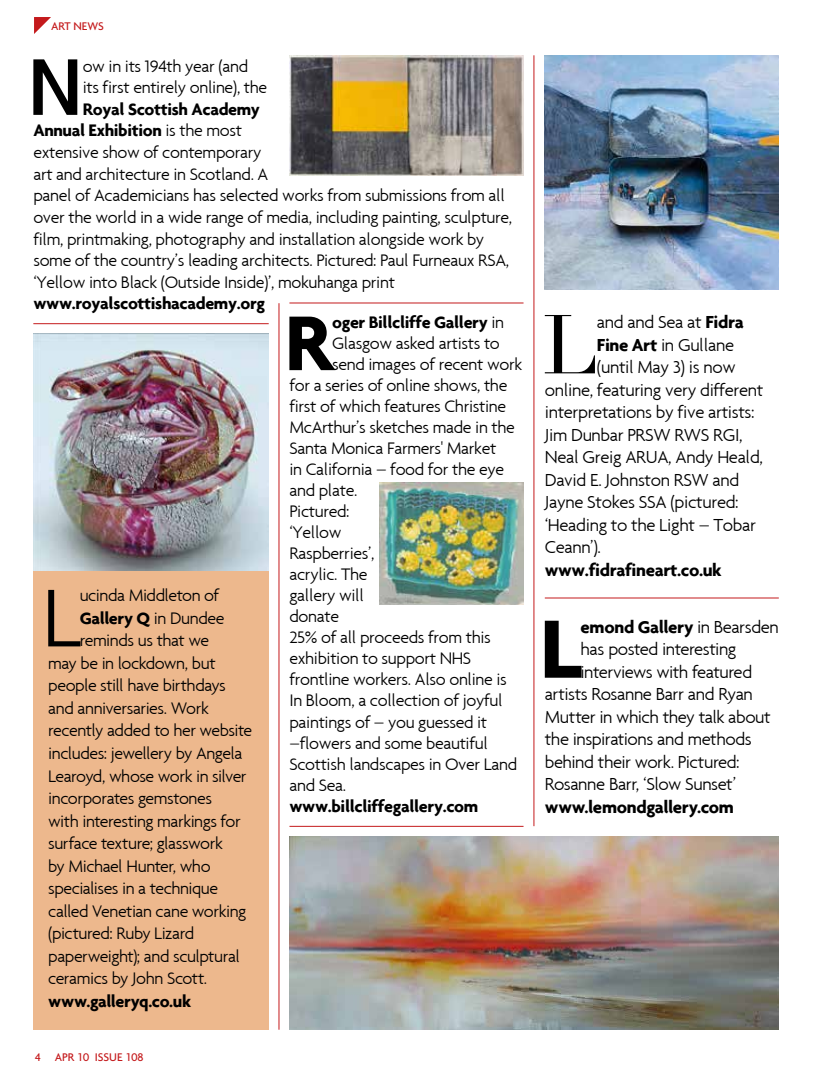
<style>
.page{position:relative;width:830px;height:1085px;background:#fff}
.page>*{position:absolute;margin:0;border:0;box-sizing:border-box;transform-origin:0 0}
.t1{font:700 89.25px "Agenda";color:#000}
.t2{font:300 88.5px "Agenda";color:#000}
.t3{font:700 83.85px "Agenda";color:#000}
.t4{font:81.9px "Didot";color:#000}
.t5{font:700 81.45px "Devanagari Sangam MN";color:#000}
.t6{font:300 18.75px "Agenda";letter-spacing:-.02em;color:#000}
.t7{font:700 18.75px "Agenda";letter-spacing:-.02em;color:#000}
.t8{font:300 18px/21.6px "Agenda";letter-spacing:-.02em;color:#000}
.t9{font:700 18px "Agenda";letter-spacing:-.02em;color:#000}
.t10{font:500 12px "Agenda";color:#c41a1c}
.s1{font-weight:700}
.s2{font-weight:300}
</style>
<div class="page">
<svg style="left:34px;top:17px;width:17px;height:17px"></svg>
<div style="left:33px;top:570px;width:235px;height:459px;background:#edb88d"></div>
<img style="left:33px;top:333px;width:235px;height:237px">
<img style="left:289px;top:836px;width:489px;height:193px">
<img style="left:544px;top:55px;width:234px;height:234px">
<hr style="left:278px;top:303px;width:1px;height:726px;background:#c41a1c">
<hr style="left:533px;top:55px;width:1px;height:771px;background:#c41a1c">
<hr style="left:544px;top:597px;width:234px;height:1px;background:#c41a1c">
<img style="left:289px;top:55px;width:234px;height:120px">
<img style="left:379px;top:482px;width:144px;height:122px">
<hr style="left:289px;top:303px;width:234px;height:1px;background:#c41a1c">
<hr style="left:289px;top:826px;width:234px;height:1px;background:#c41a1c">
<hr style="left:33px;top:323px;width:235px;height:1px;background:#c41a1c">
<p class="t10" style="left:51px;top:19px;width:54px">ART NEWS</p>
<h3 class="t5" style="left:26px;top:39px;width:59px">N</h3>
<p class="t8" style="left:83px;top:55px;width:186px">ow in its 194th year (and its first entirely online), the</p>
<p class="t8" style="left:33px;top:98px;width:480px;text-indent:49px"><span class="s1">Royal Scottish Academy<br>Annual Exhibition</span> is the most<br>extensive show of contemporary<br>art and architecture in Scotland. A<br>panel of Academicians has selected works from submissions from all over the world in a wide range of media, including painting, sculpture, film, printmaking, photography and installation alongside work by some of the country’s leading architects. Pictured: Paul Furneaux RSA, ‘Yellow into Black (Outside Inside)’, mokuhanga print</p>
<p class="t9" style="left:33px;top:292px;width:233px">www.royalscottishacademy.org</p>
<p class="t9" style="left:332px;top:311px;width:173px">oger Billcliffe Gallery <span class="s2">in</span></p>
<p class="t8" style="left:332px;top:332px;width:169px">Glasgow asked artists to</p>
<p class="t8" style="left:332px;top:353px;width:191px">send images of recent work</p>
<p class="t8" style="left:289px;top:374px;width:219px">for a series of online shows, the</p>
<p class="t8" style="left:289px;top:395px;width:218px">first of which features Christine</p>
<p class="t8" style="left:289px;top:416px;width:227px">McArthur’s sketches made in the</p>
<p class="t8" style="left:289px;top:437px;width:208px">Santa Monica Farmers' Market</p>
<p class="t8" style="left:289px;top:458px;width:216px">in California – food for the eye</p>
<p class="t8" style="left:289px;top:479px;width:69px">and plate.</p>
<p class="t8" style="left:289px;top:500px;width:62px">Pictured:</p>
<p class="t8" style="left:289px;top:521px;width:54px">‘Yellow</p>
<p class="t8" style="left:289px;top:542px;width:87px">Raspberries’,</p>
<p class="t8" style="left:289px;top:563px;width:80px">acrylic. The</p>
<p class="t8" style="left:289px;top:584px;width:76px">gallery will</p>
<p class="t8" style="left:289px;top:605px;width:51px">donate</p>
<p class="t8" style="left:289px;top:626px;width:203px">25% of all proceeds from this</p>
<p class="t8" style="left:289px;top:647px;width:183px">exhibition to support NHS</p>
<p class="t8" style="left:289px;top:668px;width:219px">frontline workers. Also online is</p>
<p class="t8" style="left:289px;top:689px;width:214px">In Bloom, a collection of joyful</p>
<p class="t8" style="left:289px;top:710px;width:199px">paintings of – you guessed it</p>
<p class="t8" style="left:289px;top:731px;width:200px">–flowers and some beautiful</p>
<p class="t8" style="left:289px;top:752px;width:229px">Scottish landscapes in Over Land</p>
<p class="t8" style="left:289px;top:773px;width:58px">and Sea.</p>
<p class="t9" style="left:289px;top:794px;width:190px">www.billcliffegallery.com</p>
<h3 class="t3" style="left:285px;top:292px;width:50px">R</h3>
<h2 class="t2" style="left:42px;top:566px;width:41px">L</h2>
<p class="t8" style="left:80px;top:584px;width:141px">ucinda Middleton of</p>
<p class="t9" style="left:80px;top:607px;width:146px">Gallery Q <span class="s2">in Dundee</span></p>
<p class="t8" style="left:80px;top:629px;width:131px">reminds us that we</p>
<p class="t8" style="left:48px;top:652px;width:169px">may be in lockdown, but</p>
<p class="t8" style="left:48px;top:674px;width:179px">people still have birthdays</p>
<p class="t8" style="left:48px;top:697px;width:162px">and anniversaries. Work</p>
<p class="t8" style="left:48px;top:719px;width:205px">recently added to her website</p>
<p class="t8" style="left:48px;top:742px;width:196px">includes: jewellery by Angela</p>
<p class="t8" style="left:48px;top:764px;width:200px">Learoyd, whose work in silver</p>
<p class="t8" style="left:48px;top:787px;width:165px">incorporates gemstones</p>
<p class="t8" style="left:48px;top:809px;width:194px">with interesting markings for</p>
<p class="t8" style="left:48px;top:832px;width:176px">surface texture; glasswork</p>
<p class="t8" style="left:48px;top:854px;width:164px">by Michael Hunter, who</p>
<p class="t8" style="left:48px;top:877px;width:171px">specialises in a technique</p>
<p class="t8" style="left:48px;top:899px;width:199px">called Venetian cane working</p>
<p class="t8" style="left:48px;top:922px;width:147px">(pictured: Ruby Lizard</p>
<p class="t8" style="left:48px;top:944px;width:193px">paperweight); and sculptural</p>
<p class="t8" style="left:48px;top:967px;width:160px">ceramics by John Scott.</p>
<p class="t9" style="left:48px;top:989px;width:144px">www.galleryq.co.uk</p>
<p class="t10" style="left:35px;top:1049px;width:110px">4 APR 10 ISSUE 108</p>
<h3 class="t4" style="left:542px;top:296px;width:58px">L</h3>
<p class="t6" style="left:596px;top:311px;width:148px">and and Sea at <span class="s1">Fidra</span></p>
<p class="t6" style="left:596px;top:334px;width:139px"><span class="s1">Fine Art</span> in Gullane</p>
<p class="t6" style="left:596px;top:356px;width:140px">(until May 3) is now</p>
<p class="t6" style="left:544px;top:379px;width:220px">online, featuring very different</p>
<p class="t6" style="left:544px;top:401px;width:211px">interpretations by five artists:</p>
<p class="t6" style="left:544px;top:424px;width:199px">Jim Dunbar PRSW RWS RGI,</p>
<p class="t6" style="left:544px;top:446px;width:220px">Neal Greig ARUA, Andy Heald,</p>
<p class="t6" style="left:544px;top:469px;width:196px">David E. Johnston RSW and</p>
<p class="t6" style="left:544px;top:491px;width:195px">Jayne Stokes SSA (pictured:</p>
<p class="t6" style="left:544px;top:514px;width:212px">‘Heading to the Light – Tobar</p>
<p class="t6" style="left:544px;top:536px;width:58px">Ceann’).</p>
<p class="t7" style="left:544px;top:558px;width:178px">www.fidrafineart.co.uk</p>
<h1 class="t1" style="left:539px;top:594px;width:44px">L</h1>
<p class="t7" style="left:580px;top:615px;width:200px">emond Gallery <span class="s2">in Bearsden</span></p>
<p class="t6" style="left:580px;top:638px;width:157px">has posted interesting</p>
<p class="t6" style="left:580px;top:660px;width:173px">interviews with featured</p>
<p class="t6" style="left:544px;top:683px;width:209px">artists Rosanne Barr and Ryan</p>
<p class="t6" style="left:544px;top:705px;width:227px">Mutter in which they talk about</p>
<p class="t6" style="left:544px;top:728px;width:208px">the inspirations and methods</p>
<p class="t6" style="left:544px;top:750px;width:196px">behind their work. Pictured:</p>
<p class="t6" style="left:544px;top:773px;width:193px">Rosanne Barr, ‘Slow Sunset’</p>
<p class="t7" style="left:544px;top:795px;width:190px">www.lemondgallery.com</p>
</div>
